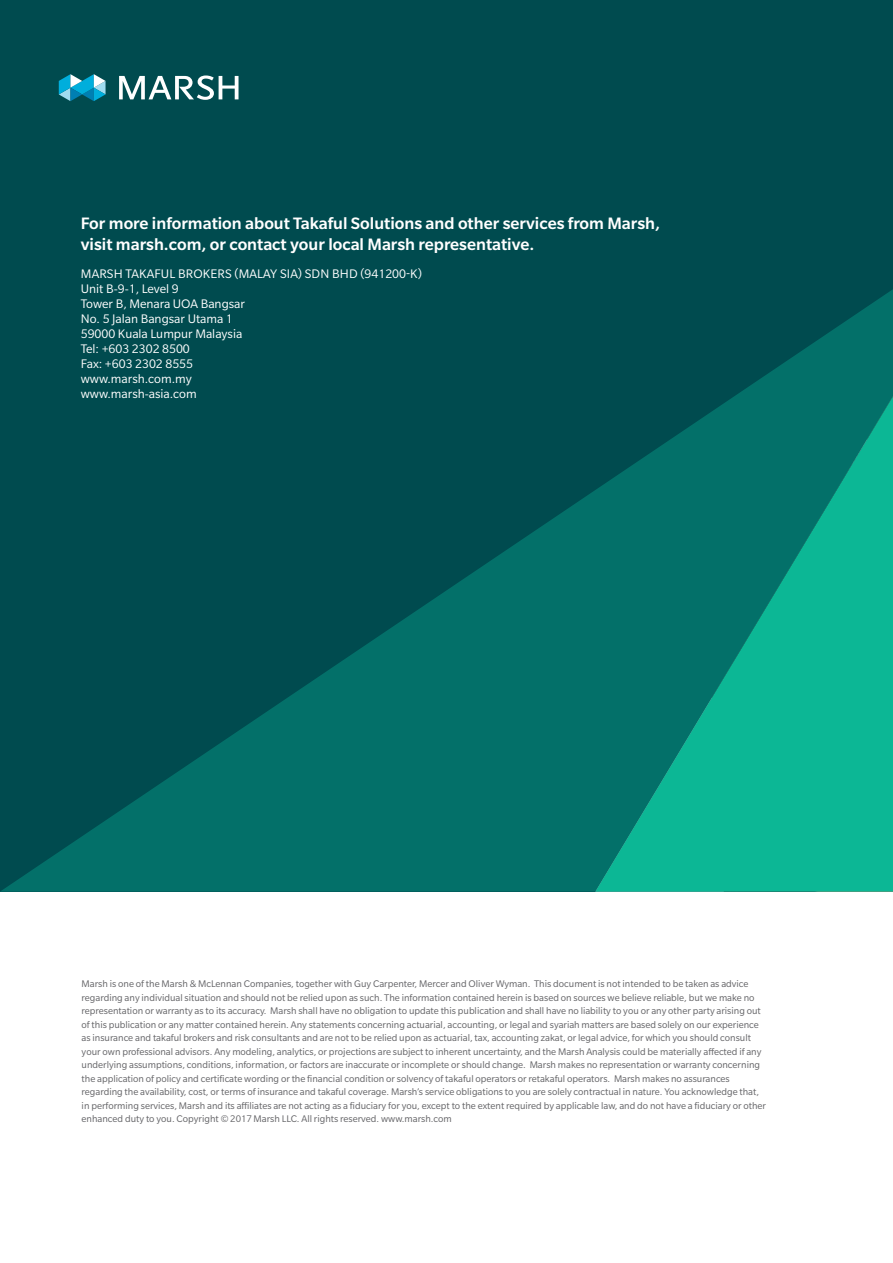
<style>
.page{position:relative;width:893px;height:1263px;background:#fff}
.page>*{position:absolute;margin:0;border:0;box-sizing:border-box;transform-origin:0 0}
.t1{font:500 18px/21px "Slate Pro";color:#fff}
.t2{font:13.5px/15px "Slate Pro";color:#fff}
.t3{font:10.5px/13.5px "Slate Pro";color:#636366}
</style>
<div class="page">
<div style="left:0;top:0;width:893px;height:891px;background:#004b4f"></div>
<svg style="left:0;top:289px;width:893px;height:603px"></svg>
<svg style="left:59px;top:74px;width:47px;height:27px"></svg>
<svg style="left:119px;top:75px;width:120px;height:25px"></svg>
<h1 class="t1" style="left:81px;top:212px;width:581px">For more information about Takaful Solutions and other services from Marsh, visit marsh.com, or contact your local Marsh representative.</h1>
<p class="t2" style="left:81px;top:266px;width:343px">MARSH TAKAFUL BROKERS (MALAY SIA) SDN BHD (941200-K)<br>Unit B-9-1, Level 9<br>Tower B, Menara UOA Bangsar<br>No. 5 Jalan Bangsar Utama 1<br>59000 Kuala Lumpur Malaysia<br>Tel: +603 2302 8500<br>Fax: +603 2302 8555<br>www.marsh.com.my<br>www.marsh-asia.com</p>
<p class="t3" style="left:82px;top:977px;width:686px">Marsh is one of the Marsh &amp; McLennan Companies, together with Guy Carpenter, Mercer and Oliver Wyman. This document is not intended to be taken as advice regarding any individual situation and should not be relied upon as such. The information contained herein is based on sources we believe reliable, but we make no representation or warranty as to its accuracy. Marsh shall have no obligation to update this publication and shall have no liability to you or any other party arising out of this publication or any matter contained herein. Any statements concerning actuarial, accounting, or legal and syariah matters are based solely on our experience as insurance and takaful brokers and risk consultants and are not to be relied upon as actuarial, tax, accounting zakat, or legal advice, for which you should consult your own professional advisors. Any modeling, analytics, or projections are subject to inherent uncertainty, and the Marsh Analysis could be materially affected if any underlying assumptions, conditions, information, or factors are inaccurate or incomplete or should change. Marsh makes no representation or warranty concerning the application of policy and certificate wording or the financial condition or solvency of takaful operators or retakaful operators. Marsh makes no assurances regarding the availability, cost, or terms of insurance and takaful coverage. Marsh’s service obligations to you are solely contractual in nature. You acknowledge that, in performing services, Marsh and its affiliates are not acting as a fiduciary for you, except to the extent required by applicable law, and do not have a fiduciary or other enhanced duty to you. Copyright © 2017 Marsh LLC. All rights reserved. www.marsh.com</p>
</div>
